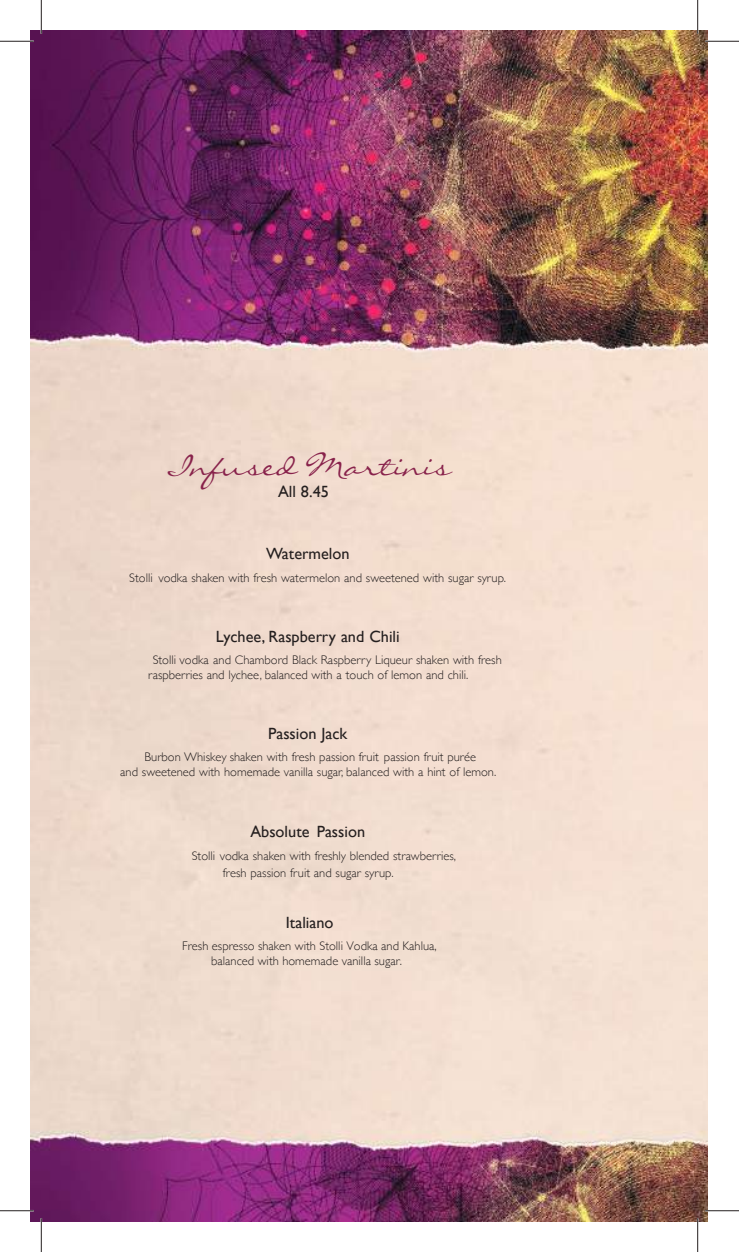
<style>
.page{position:relative;width:739px;height:1252px;background:#fff}
.page>*{position:absolute;margin:0;border:0;box-sizing:border-box;transform-origin:0 0}
.t1{font:27.5px "Liorah BT";color:#88224b}
.t2{font:16.25px "Gill Sans";color:#241f1f}
.t3{font:300 12.5px/15px "Gill Sans";color:#241f1f}
</style>
<div class="page">
<img style="left:31px;top:31px;width:676px;height:1190px">
<hr style="left:0;top:40px;width:34px;height:2px;background:#fff">
<hr style="left:704px;top:40px;width:34px;height:2px;background:#fff">
<hr style="left:40px;top:0;width:2px;height:34px;background:#fff">
<hr style="left:40px;top:1218px;width:2px;height:34px;background:#fff">
<hr style="left:696px;top:0;width:2px;height:34px;background:#fff">
<hr style="left:696px;top:1218px;width:2px;height:34px;background:#fff">
<hr style="left:0;top:41px;width:34px;height:1px;background:#241f1f">
<hr style="left:704px;top:41px;width:34px;height:1px;background:#241f1f">
<hr style="left:0;top:1210px;width:34px;height:1px;background:#241f1f">
<hr style="left:704px;top:1210px;width:34px;height:1px;background:#241f1f">
<hr style="left:41px;top:0;width:1px;height:34px;background:#241f1f">
<hr style="left:41px;top:1218px;width:1px;height:34px;background:#241f1f">
<hr style="left:697px;top:0;width:1px;height:34px;background:#241f1f">
<hr style="left:697px;top:1218px;width:1px;height:34px;background:#241f1f">
<h1 class="t1" style="left:165px;top:450px;width:287px">Infused Martinis</h1>
<h2 class="t2" style="left:278px;top:482px;width:52px">All 8.45</h2>
<h2 class="t2" style="left:266px;top:544px;width:85px">Watermelon</h2>
<p class="t3" style="left:129px;top:569px;width:378px">Stolli vodka shaken with fresh watermelon and sweetened with sugar syrup.</p>
<h2 class="t2" style="left:216px;top:626px;width:185px">Lychee, Raspberry and Chili</h2>
<p class="t3" style="left:148px;top:652px;width:355px;text-indent:4px">Stolli vodka and Chambord Black Raspberry Liqueur shaken with fresh raspberries and lychee, balanced with a touch of lemon and chili.</p>
<h2 class="t2" style="left:268px;top:724px;width:81px">Passion Jack</h2>
<p class="t3" style="left:120px;top:749px;width:377px;text-align:center">Burbon Whiskey shaken with fresh passion fruit passion fruit purée<br>and sweetened with homemade vanilla sugar, balanced with a hint of lemon.</p>
<h2 class="t2" style="left:250px;top:822px;width:116px">Absolute Passion</h2>
<p class="t3" style="left:223px;top:846px;width:234px;line-height:17.5px;text-indent:-31px">Stolli vodka shaken with freshly blended strawberries, fresh passion fruit and sugar syrup.</p>
<h2 class="t2" style="left:286px;top:912px;width:49px">Italiano</h2>
<p class="t3" style="left:182px;top:938px;width:256px;text-align:center">Fresh espresso shaken with Stolli Vodka and Kahlua, balanced with homemade vanilla sugar.</p>
</div>
